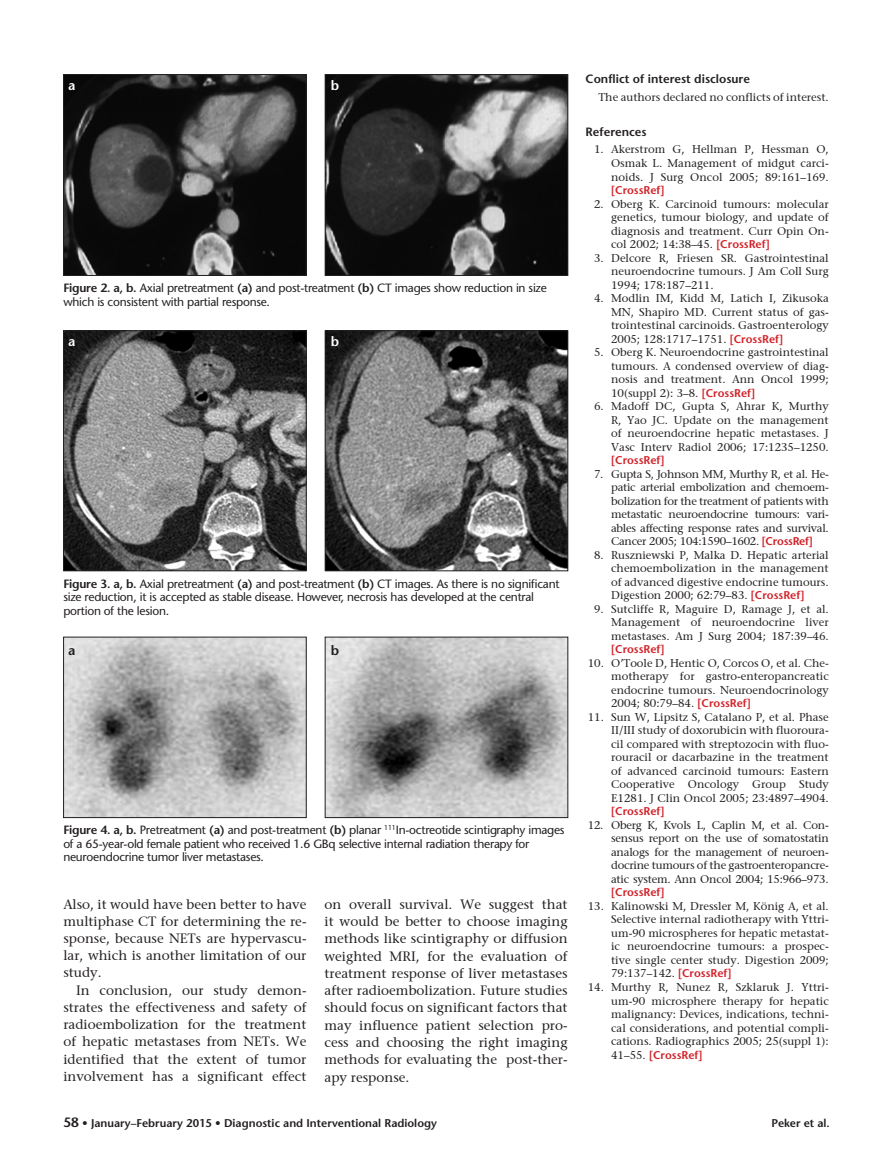
<style>
.page{position:relative;width:893px;height:1170px;background:#fff}
.page>*{position:absolute;margin:0;border:0;box-sizing:border-box;transform-origin:0 0}
.t1{font:13.5px/17.2px "Stone Serif";color:#231f20;text-align:justify}
.t2{font:600 13.5px "Stone Sans Std";color:#fff}
.t3{font:600 13.5px "Stone Sans Std";color:#231f20}
.t4{font:12px/13.5px "Stone Sans Normal Tr";letter-spacing:-.02em;color:#231f20}
.t5{font:600 12px "Stone Sans Std";color:#231f20}
.t6{font:11.25px/13.5px "Stone Serif";color:#231f20;text-align:justify}
.t7{font:600 11.25px "Stone Sans Std";color:#231f20}
.s1{font-family:"Stone Sans Std";font-weight:600}
.s2{font-family:"Stone Sans Std";font-weight:600;color:#d1232a}
.s3{font-size:13.5px}
</style>
<div class="page">
<img style="left:65px;top:76px;width:239px;height:198px">
<div style="left:63px;top:74px;width:243px;height:202px;border:1px solid #231f20"></div>
<img style="left:327px;top:76px;width:239px;height:198px">
<div style="left:325px;top:74px;width:243px;height:202px;border:1px solid #231f20"></div>
<img style="left:65px;top:332px;width:239px;height:237px">
<div style="left:63px;top:330px;width:243px;height:241px;border:1px solid #231f20"></div>
<img style="left:327px;top:332px;width:239px;height:237px">
<div style="left:325px;top:330px;width:243px;height:241px;border:1px solid #231f20"></div>
<img style="left:65px;top:639px;width:239px;height:176px">
<img style="left:327px;top:639px;width:239px;height:176px">
<p class="t2" style="left:68px;top:77px;width:9px">a</p>
<p class="t2" style="left:331px;top:77px;width:10px">b</p>
<p class="t4" style="left:63px;top:281px;width:485px"><span class="s1">Figure 2. a, b.</span> Axial pretreatment <span class="s1">(a)</span> and post-treatment <span class="s1">(b)</span> CT images show reduction in size which is consistent with partial response.</p>
<p class="t2" style="left:68px;top:333px;width:9px">a</p>
<p class="t2" style="left:331px;top:333px;width:10px">b</p>
<p class="t4" style="left:63px;top:576px;width:498px"><span class="s1">Figure 3. a, b.</span> Axial pretreatment <span class="s1">(a)</span> and post-treatment <span class="s1">(b)</span> CT images. As there is no significant size reduction, it is accepted as stable disease. However, necrosis has developed at the central portion of the lesion.</p>
<p class="t3" style="left:68px;top:642px;width:9px">a</p>
<p class="t3" style="left:331px;top:642px;width:10px">b</p>
<p class="t4" style="left:63px;top:823px;width:503px"><span class="s1">Figure 4. a, b.</span> Pretreatment <span class="s1">(a)</span> and post-treatment <span class="s1">(b)</span> planar <sup>111</sup>In-octreotide scintigraphy images of a 65-year-old female patient who received 1.6 GBq selective internal radiation therapy for neuroendocrine tumor liver metastases.</p>
<p class="t1" style="left:63px;top:895px;width:245px">Also, it would have been better to have multiphase CT for determining the re&shy;sponse, because NETs are hypervascu&shy;lar, which is another limitation of our study.</p>
<p class="t1" style="left:63px;top:980px;width:245px;text-indent:13px">In conclusion, our study demon&shy;strates the effectiveness and safety of radioembolization for the treatment of hepatic metastases from NETs. We identified that the extent of tumor involvement has a significant effect</p>
<p class="t1" style="left:324px;top:895px;width:245px">on overall survival. We suggest that it would be better to choose imaging methods like scintigraphy or diffusion weighted MRI, for the evaluation of treatment response of liver metastases after radioembolization. Future studies should focus on significant factors that may influence patient selection pro&shy;cess and choosing the right imaging methods for evaluating the post-ther&shy;apy response.</p>
<p class="t5" style="left:586px;top:72px;width:166px">Conflict of interest disclosure</p>
<p class="t6" style="left:598px;top:90px;width:232px">The authors declared no conflicts of interest.</p>
<p class="t5" style="left:586px;top:124px;width:62px">References</p>
<p class="t6" style="left:611px;top:142px;width:219px;text-indent:-17px">1. Akerstrom G, Hellman P, Hessman O, Osmak L. Management of midgut carci&shy;noids. J Surg Oncol 2005; 89:161–169. <span class="s2">[CrossRef]</span></p>
<p class="t6" style="left:611px;top:196px;width:219px;text-indent:-17px">2. Oberg K. Carcinoid tumours: molecular genetics, tumour biology, and update of diagnosis and treatment. Curr Opin On&shy;col 2002; 14:38–45. <span class="s2">[CrossRef]</span></p>
<p class="t6" style="left:611px;top:250px;width:219px;text-indent:-17px">3. Delcore R, Friesen SR. Gastrointestinal neuroendocrine tumours. J Am Coll Surg 1994; 178:187–211.</p>
<p class="t6" style="left:611px;top:291px;width:219px;text-indent:-17px">4. Modlin IM, Kidd M, Latich I, Zikusoka MN, Shapiro MD. Current status of gas&shy;trointestinal carcinoids. Gastroenterology 2005; 128:1717–1751. <span class="s2">[CrossRef]</span></p>
<p class="t6" style="left:611px;top:345px;width:219px;text-indent:-17px">5. Oberg K. Neuroendocrine gastrointestinal tumours. A condensed overview of diag&shy;nosis and treatment. Ann Oncol 1999; 10(suppl 2): 3–8. <span class="s2">[CrossRef]</span></p>
<p class="t6" style="left:611px;top:399px;width:219px;text-indent:-17px">6. Madoff DC, Gupta S, Ahrar K, Murthy R, Yao JC. Update on the management of neuroendocrine hepatic metastases. J Vasc Interv Radiol 2006; 17:1235–1250. <span class="s2">[CrossRef]</span></p>
<p class="t6" style="left:611px;top:466px;width:219px;text-indent:-17px">7. Gupta S, Johnson MM, Murthy R, et al. He&shy;patic arterial embolization and chemoem&shy;bolization for the treatment of patients with metastatic neuroendocrine tumours: vari&shy;ables affecting response rates and survival.<br>Cancer 2005; 104:1590–1602. <span class="s2">[CrossRef]</span></p>
<p class="t6" style="left:611px;top:547px;width:219px;text-indent:-17px">8. Ruszniewski P, Malka D. Hepatic arterial chemoembolization in the management of advanced digestive endocrine tumours.<br>Digestion 2000; 62:79–83. <span class="s2">[CrossRef]</span></p>
<p class="t6" style="left:611px;top:601px;width:219px;text-indent:-17px">9. Sutcliffe R, Maguire D, Ramage J, et al.<br>Management of neuroendocrine liver metastases. Am J Surg 2004; 187:39–46. <span class="s2">[CrossRef]</span></p>
<p class="t6" style="left:611px;top:655px;width:219px;text-indent:-23px">10. O’Toole D, Hentic O, Corcos O, et al. Che&shy;motherapy for gastro-enteropancreatic endocrine tumours. Neuroendocrinology 2004; 80:79–84. <span class="s2">[CrossRef]</span></p>
<p class="t6" style="left:611px;top:709px;width:219px;text-indent:-23px">11. Sun W, Lipsitz S, Catalano P, et al. Phase II/III study of doxorubicin with fluoroura&shy;cil compared with streptozocin with fluo&shy;rouracil or dacarbazine in the treatment of advanced carcinoid tumours: Eastern Cooperative Oncology Group Study E1281. J Clin Oncol 2005; 23:4897–4904. <span class="s2">[CrossRef]</span></p>
<p class="t6" style="left:611px;top:817px;width:219px;text-indent:-23px">12. Oberg K, Kvols L, Caplin M, et al. Con&shy;sensus report on the use of somatostatin analogs for the management of neuroen&shy;docrine tumours of the gastroenteropancre&shy;atic system. Ann Oncol 2004; 15:966–973. <span class="s2">[CrossRef]</span></p>
<p class="t6" style="left:611px;top:898px;width:219px;text-indent:-23px">13. Kalinowski M, Dressler M, König A, et al.<br>Selective internal radiotherapy with Yttri&shy;um-90 microspheres for hepatic metastat&shy;ic neuroendocrine tumours: a prospec&shy;tive single center study. Digestion 2009; 79:137–142. <span class="s2">[CrossRef]</span></p>
<p class="t6" style="left:611px;top:979px;width:219px;text-indent:-23px">14. Murthy R, Nunez R, Szklaruk J. Yttri&shy;um-90 microsphere therapy for hepatic malignancy: Devices, indications, techni&shy;cal considerations, and potential compli&shy;cations. Radiographics 2005; 25(suppl 1):<br>41–55. <span class="s2">[CrossRef]</span></p>
<p class="t7" style="left:64px;top:1115px;width:375px"><span class="s3">58</span> • January–February 2015 • Diagnostic and Interventional Radiology</p>
<p class="t7" style="left:771px;top:1115px;width:60px">Peker et al.</p>
</div>
